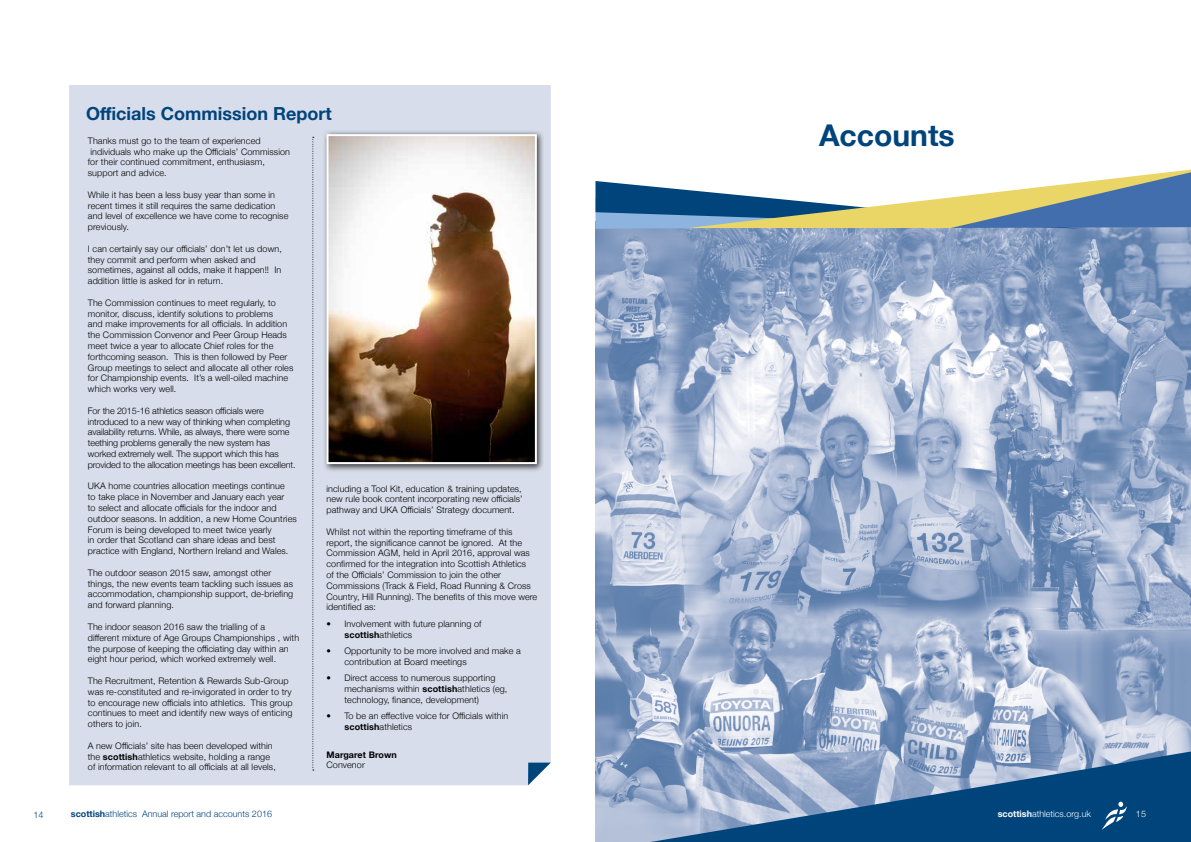
<style>
.page{position:relative;width:1191px;height:842px;background:#fff}
.page>*{position:absolute;margin:0;border:0;box-sizing:border-box;transform-origin:0 0}
.t1{font:700 30px "Helvetica Neue";color:#00447c}
.t2{font:700 18px "Helvetica Neue";color:#00447c}
.t3{font:300 9px/10.8px "Helvetica Neue";letter-spacing:.01em;color:#000}
.t4{font:300 9px/10.8px "Helvetica Neue";letter-spacing:-.01em;color:#000}
.t5{font:300 9px "Helvetica Neue";color:#00447c}
.t6{font:300 9px "Helvetica Neue";color:#fff}
.t7{font:700 9px "Helvetica Neue";letter-spacing:.01em;color:#000}
.s1{font-weight:700}
</style>
<div class="page">
<img style="left:595px;top:229px;width:596px;height:613px">
<svg style="left:650px;top:751px;width:541px;height:91px"></svg>
<div style="left:69px;top:85px;width:482px;height:700px;background:#d7ddea"></div>
<svg style="left:312px;top:137px;width:2px;height:634px"></svg>
<div style="left:322px;top:130px;width:223px;height:342px;background:#000;opacity:.75"></div>
<img style="left:329px;top:137px;width:205px;height:324px">
<div style="left:326px;top:134px;width:211px;height:330px;border:2px solid #fff"></div>
<svg style="left:528px;top:763px;width:23px;height:22px"></svg>
<svg style="left:595px;top:170px;width:596px;height:59px"></svg>
<svg style="left:1101px;top:802px;width:26px;height:28px"></svg>
<h2 class="t2" style="left:86px;top:99px;width:247px">Officials Commission Report</h2>
<p class="t3" style="left:88px;top:135px;width:174px">Thanks must go to the team of experienced</p>
<p class="t3" style="left:88px;top:145px;width:204px">individuals who make up the Officials’ Commission for their continued commitment, enthusiasm, support and advice.</p>
<p class="t3" style="left:88px;top:189px;width:202px">While it has been a less busy year than some in recent times it still requires the same dedication and level of excellence we have come to recognise previously.</p>
<p class="t3" style="left:88px;top:243px;width:195px">I can certainly say our officials’ don’t let us down, they commit and perform when asked and sometimes, against all odds, make it happen!! In addition little is asked for in return.</p>
<p class="t3" style="left:88px;top:297px;width:207px">The Commission continues to meet regularly, to monitor, discuss, identify solutions to problems<br>and make improvements for all officials. In addition the Commission Convenor and Peer Group Heads meet twice a year to allocate Chief roles for the forthcoming season. This is then followed by Peer Group meetings to select and allocate all other roles for Championship events. It’s a well-oiled machine which works very well.</p>
<p class="t4" style="left:88px;top:405px;width:209px">For the 2015-16 athletics season officials were introduced to a new way of thinking when completing availability returns. While, as always, there were some teething problems generally the new system has worked extremely well. The support which this has provided to the allocation meetings has been excellent.</p>
<p class="t3" style="left:88px;top:480px;width:210px">UKA home countries allocation meetings continue<br>to take place in November and January each year<br>to select and allocate officials for the indoor and outdoor seasons. In addition, a new Home Countries Forum is being developed to meet twice yearly<br>in order that Scotland can share ideas and best practice with England, Northern Ireland and Wales.</p>
<p class="t3" style="left:88px;top:567px;width:207px">The outdoor season 2015 saw, amongst other things, the new events team tackling such issues as accommodation, championship support, de-briefing and forward planning.</p>
<p class="t3" style="left:88px;top:621px;width:213px">The indoor season 2016 saw the trialling of a<br>different mixture of Age Groups Championships , with the purpose of keeping the officiating day within an eight hour period, which worked extremely well.</p>
<p class="t3" style="left:88px;top:675px;width:206px">The Recruitment, Retention &amp; Rewards Sub-Group was re-constituted and re-invigorated in order to try to encourage new officials into athletics. This group continues to meet and identify new ways of enticing others to join.</p>
<p class="t3" style="left:88px;top:739px;width:189px">A new Officials’ site has been developed within the <span class="s1">scottish</span>athletics website, holding a range of information relevant to all officials at all levels,</p>
<p class="t5" style="left:34px;top:807px;width:12px">14</p>
<p class="t5" style="left:71px;top:806px;width:203px"><span class="s1">scottish</span>athletics Annual report and accounts 2016</p>
<p class="t3" style="left:326px;top:482px;width:198px;text-align:justify">including a Tool Kit, education &amp; training updates, new rule book content incorporating new officials’ pathway and UKA Officials’ Strategy document.</p>
<p class="t3" style="left:326px;top:525px;width:212px">Whilst not within the reporting timeframe of this report, the significance cannot be ignored. At the Commission AGM, held in April 2016, approval was confirmed for the integration into Scottish Athletics<br>of the Officials’ Commission to join the other Commissions (Track &amp; Field, Road Running &amp; Cross Country, Hill Running). The benefits of this move were identified as:</p>
<p class="t3" style="left:344px;top:618px;width:139px;text-indent:-18px">• Involvement with future planning of <span class="s1">scottish</span>athletics</p>
<p class="t3" style="left:344px;top:645px;width:178px;text-indent:-18px">• Opportunity to be more involved and make a contribution at Board meetings</p>
<p class="t3" style="left:344px;top:672px;width:164px;text-indent:-18px">• Direct access to numerous supporting mechanisms within <span class="s1">scottish</span>athletics (eg, technology, finance, development)</p>
<p class="t3" style="left:344px;top:710px;width:165px;text-indent:-18px">• To be an effective voice for Officials within <span class="s1">scottish</span>athletics</p>
<p class="t7" style="left:326px;top:747px;width:72px">Margaret Brown</p>
<p class="t3" style="left:326px;top:759px;width:40px">Convenor</p>
<h1 class="t1" style="left:819px;top:111px;width:137px">Accounts</h1>
<p class="t6" style="left:997px;top:807px;width:95px"><span class="s1">scottish</span>athletics.org.uk</p>
<p class="t6" style="left:1136px;top:807px;width:12px">15</p>
</div>
